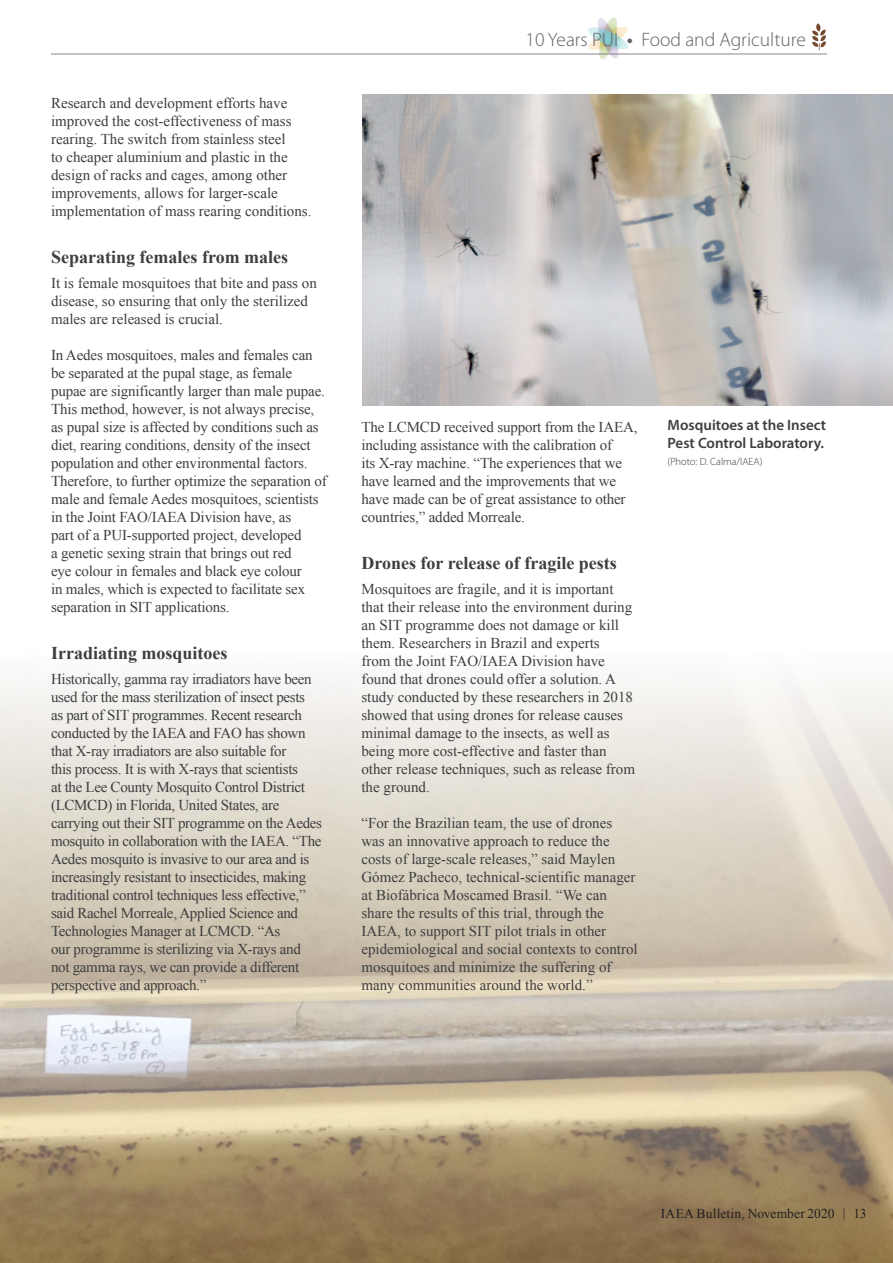
<style>
.page{position:relative;width:893px;height:1263px;background:#fff}
.page>*{position:absolute;margin:0;border:0;box-sizing:border-box;transform-origin:0 0}
.Theme_Header_-_story{font:300 19.5px "Myriad Pro";color:#636366}
.Paragraph_Heading_01{font:700 18px "Times New Roman";color:#3e3e3f}
.Body_Text{font:15px/18px "Times New Roman";letter-spacing:-.01em;color:#3e3e3f}
.Body_Text_-_no_space{font:15px/18px "Times New Roman";letter-spacing:-.02em;color:#3e3e3f}
.Body_Text_-_no_space-2{font:15px/18px "Times New Roman";color:#3e3e3f}
.Photo_caption{font:600 15px/18px "Myriad Pro";color:#3e3e3f}
.t1{font:13.5px "Times New Roman";letter-spacing:.01em;color:#231f20}
.Photo_credit{font:300 10.5px "Myriad Pro";color:#3e3e3f}
.s1{font-weight:600}
</style>
<div class="page">
<svg style="left:587px;top:17px;width:42px;height:42px"></svg>
<img style="left:0;top:681px;width:893px;height:582px">
<img style="left:362px;top:95px;width:531px;height:310px">
<svg style="left:812px;top:23px;width:14px;height:27px"></svg>
<hr style="left:51px;top:54px;width:776px;height:1px;background:#636366">
<p class="Body_Text" style="left:51px;top:94px;width:262px">Research and development efforts have improved the cost-effectiveness of mass rearing. The switch from stainless steel<br>to cheaper aluminium and plastic in the design of racks and cages, among other improvements, allows for larger-scale implementation of mass rearing conditions.</p>
<p class="Paragraph_Heading_01" style="left:51px;top:244px;width:239px">Separating females from males</p>
<p class="Body_Text_-_no_space-2" style="left:51px;top:274px;width:267px">It is female mosquitoes that bite and pass on disease, so ensuring that only the sterilized males are released is crucial.</p>
<p class="Body_Text" style="left:51px;top:346px;width:277px">In Aedes mosquitoes, males and females can be separated at the pupal stage, as female pupae are significantly larger than male pupae.<br>This method, however, is not always precise, as pupal size is affected by conditions such as diet, rearing conditions, density of the insect population and other environmental factors.<br>Therefore, to further optimize the separation of male and female Aedes mosquitoes, scientists in the Joint FAO/IAEA Division have, as<br>part of a PUI-supported project, developed<br>a genetic sexing strain that brings out red<br>eye colour in females and black eye colour<br>in males, which is expected to facilitate sex separation in SIT applications.</p>
<p class="Paragraph_Heading_01" style="left:51px;top:640px;width:178px">Irradiating mosquitoes</p>
<p class="Body_Text_-_no_space" style="left:51px;top:670px;width:273px">Historically, gamma ray irradiators have been used for the mass sterilization of insect pests<br>as part of SIT programmes. Recent research conducted by the IAEA and FAO has shown that X-ray irradiators are also suitable for<br>this process. It is with X-rays that scientists<br>at the Lee County Mosquito Control District (LCMCD) in Florida, United States, are carrying out their SIT programme on the Aedes mosquito in collaboration with the IAEA. “The Aedes mosquito is invasive to our area and is increasingly resistant to insecticides, making traditional control techniques less effective,” said Rachel Morreale, Applied Science and Technologies Manager at LCMCD. “As<br>our programme is sterilizing via X-rays and not gamma rays, we can provide a different perspective and approach.”</p>
<p class="Theme_Header_-_story" style="left:525px;top:29px;width:282px">10 Years PUI <span class="s1">•</span> Food and Agriculture</p>
<p class="Body_Text" style="left:361px;top:418px;width:278px">The LCMCD received support from the IAEA, including assistance with the calibration of<br>its X-ray machine. “The experiences that we have learned and the improvements that we have made can be of great assistance to other countries,” added Morreale.</p>
<p class="Paragraph_Heading_01" style="left:361px;top:550px;width:257px">Drones for release of fragile pests</p>
<p class="Body_Text_-_no_space-2" style="left:361px;top:580px;width:275px">Mosquitoes are fragile, and it is important that their release into the environment during an SIT programme does not damage or kill them. Researchers in Brazil and experts<br>from the Joint FAO/IAEA Division have found that drones could offer a solution. A study conducted by these researchers in 2018 showed that using drones for release causes minimal damage to the insects, as well as being more cost-effective and faster than other release techniques, such as release from the ground.</p>
<p class="Body_Text" style="left:361px;top:814px;width:278px">“For the Brazilian team, the use of drones was an innovative approach to reduce the costs of large-scale releases,” said Maylen Gómez Pacheco, technical-scientific manager at Biofábrica Moscamed Brasil. “We can share the results of this trial, through the IAEA, to support SIT pilot trials in other epidemiological and social contexts to control mosquitoes and minimize the suffering of many communities around the world.”</p>
<p class="Photo_caption" style="left:668px;top:416px;width:160px">Mosquitoes at the Insect<br>Pest Control Laboratory.</p>
<p class="Photo_credit" style="left:668px;top:456px;width:96px">(Photo: D. Calma/IAEA)</p>
<p class="t1" style="left:661px;top:1205px;width:207px">IAEA Bulletin, November 2020 | 13</p>
</div>
